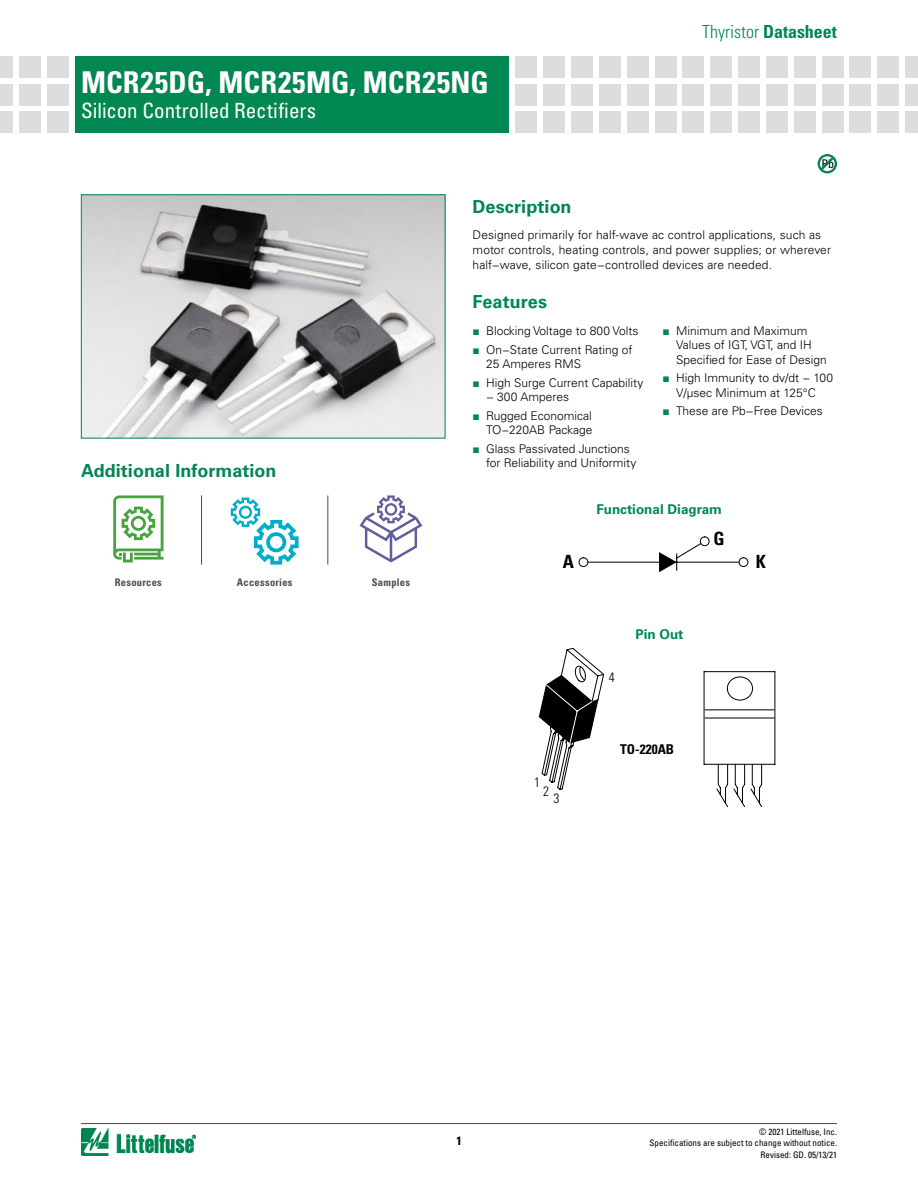
<style>
.page{position:relative;width:918px;height:1188px;background:#fff}
.page>*{position:absolute;margin:0;border:0;box-sizing:border-box;transform-origin:0 0}
.t1{font:700 condensed 30px "Univers LT Std";letter-spacing:.01em;color:#fff}
.t2{font:condensed 21px "Univers LT Std";color:#fff}
.t3{font:700 condensed 18.3px "Univers LT Std";color:#000}
.t4{font:700 18px "Univers LT Std";color:#008752}
.t5{font:300 condensed 18px "Univers LT Std";color:#008752}
.t6{font:700 13.5px "Univers LT Std";color:#008752}
.t7{font:700 condensed 13.5px "Univers LT Std";color:#000}
.t8{font:300 condensed 13.5px "Univers LT Std";color:#000}
.t9{font:300 12px/14.4px "Univers LT Std";color:#000}
.t10{font:condensed 12px "Univers LT Std";color:#000}
.t11{font:700 condensed 12px "Univers LT Std";color:#000}
.t12{font:700 condensed 10.5px "Univers LT Std";letter-spacing:.025em;color:#4d4d4f}
.t13{font:condensed 9px/10.8px "Univers LT Std";color:#000;text-align:right}
.s1{font-weight:700}
.s2{font-family:"Arial";font-weight:400;color:#008752}
</style>
<div class="page">
<hr style="left:81px;top:1123px;width:756px;height:1px;background:#4d4d4f">
<img style="left:81px;top:1129px;width:115px;height:26px">
<div style="left:75px;top:56px;width:434px;height:77px;background:#008752"></div>
<div style="left:47px;top:56px;width:21px;height:21px;background:#dcddde"></div>
<div style="left:47px;top:84px;width:21px;height:21px;background:#dcddde"></div>
<div style="left:47px;top:112px;width:21px;height:21px;background:#dcddde"></div>
<div style="left:19px;top:56px;width:21px;height:21px;background:#dcddde"></div>
<div style="left:19px;top:84px;width:21px;height:21px;background:#dcddde"></div>
<div style="left:19px;top:112px;width:21px;height:21px;background:#dcddde"></div>
<div style="left:0;top:56px;width:13px;height:21px;background:#dcddde"></div>
<div style="left:0;top:84px;width:13px;height:21px;background:#dcddde"></div>
<div style="left:0;top:112px;width:13px;height:21px;background:#dcddde"></div>
<div style="left:516px;top:56px;width:21px;height:21px;background:#dcddde"></div>
<div style="left:516px;top:84px;width:21px;height:21px;background:#dcddde"></div>
<div style="left:516px;top:112px;width:21px;height:21px;background:#dcddde"></div>
<div style="left:544px;top:56px;width:21px;height:21px;background:#dcddde"></div>
<div style="left:544px;top:84px;width:21px;height:21px;background:#dcddde"></div>
<div style="left:544px;top:112px;width:21px;height:21px;background:#dcddde"></div>
<div style="left:571px;top:56px;width:22px;height:21px;background:#dcddde"></div>
<div style="left:571px;top:84px;width:22px;height:21px;background:#dcddde"></div>
<div style="left:571px;top:112px;width:22px;height:21px;background:#dcddde"></div>
<div style="left:599px;top:56px;width:22px;height:21px;background:#dcddde"></div>
<div style="left:599px;top:84px;width:22px;height:21px;background:#dcddde"></div>
<div style="left:599px;top:112px;width:22px;height:21px;background:#dcddde"></div>
<div style="left:627px;top:56px;width:21px;height:21px;background:#dcddde"></div>
<div style="left:627px;top:84px;width:21px;height:21px;background:#dcddde"></div>
<div style="left:627px;top:112px;width:21px;height:21px;background:#dcddde"></div>
<div style="left:655px;top:56px;width:21px;height:21px;background:#dcddde"></div>
<div style="left:655px;top:84px;width:21px;height:21px;background:#dcddde"></div>
<div style="left:655px;top:112px;width:21px;height:21px;background:#dcddde"></div>
<div style="left:683px;top:56px;width:21px;height:21px;background:#dcddde"></div>
<div style="left:683px;top:84px;width:21px;height:21px;background:#dcddde"></div>
<div style="left:683px;top:112px;width:21px;height:21px;background:#dcddde"></div>
<div style="left:711px;top:56px;width:21px;height:21px;background:#dcddde"></div>
<div style="left:711px;top:84px;width:21px;height:21px;background:#dcddde"></div>
<div style="left:711px;top:112px;width:21px;height:21px;background:#dcddde"></div>
<div style="left:738px;top:56px;width:22px;height:21px;background:#dcddde"></div>
<div style="left:738px;top:84px;width:22px;height:21px;background:#dcddde"></div>
<div style="left:738px;top:112px;width:22px;height:21px;background:#dcddde"></div>
<div style="left:766px;top:56px;width:22px;height:21px;background:#dcddde"></div>
<div style="left:766px;top:84px;width:22px;height:21px;background:#dcddde"></div>
<div style="left:766px;top:112px;width:22px;height:21px;background:#dcddde"></div>
<div style="left:794px;top:56px;width:21px;height:21px;background:#dcddde"></div>
<div style="left:794px;top:84px;width:21px;height:21px;background:#dcddde"></div>
<div style="left:794px;top:112px;width:21px;height:21px;background:#dcddde"></div>
<div style="left:850px;top:56px;width:21px;height:21px;background:#dcddde"></div>
<div style="left:850px;top:84px;width:21px;height:21px;background:#dcddde"></div>
<div style="left:850px;top:112px;width:21px;height:21px;background:#dcddde"></div>
<div style="left:822px;top:56px;width:21px;height:21px;background:#dcddde"></div>
<div style="left:822px;top:84px;width:21px;height:21px;background:#dcddde"></div>
<div style="left:822px;top:112px;width:21px;height:21px;background:#dcddde"></div>
<div style="left:878px;top:56px;width:21px;height:21px;background:#dcddde"></div>
<div style="left:878px;top:84px;width:21px;height:21px;background:#dcddde"></div>
<div style="left:878px;top:112px;width:21px;height:21px;background:#dcddde"></div>
<div style="left:905px;top:56px;width:13px;height:21px;background:#dcddde"></div>
<div style="left:905px;top:84px;width:13px;height:21px;background:#dcddde"></div>
<div style="left:905px;top:112px;width:13px;height:21px;background:#dcddde"></div>
<img style="left:83px;top:196px;width:360px;height:240px">
<div style="left:81px;top:194px;width:364px;height:244px;border:1px solid #008752"></div>
<svg style="left:539px;top:648px;width:236px;height:159px"></svg>
<svg style="left:586px;top:543px;width:156px;height:29px"></svg>
<div style="left:739px;top:558px;width:9px;height:9px;background:#fff;border-radius:50%"></div>
<div style="left:739px;top:557px;width:9px;height:10px;border:1px solid #000;border-radius:50%"></div>
<div style="left:700px;top:537px;width:9px;height:9px;background:#fff;border-radius:50%"></div>
<div style="left:700px;top:537px;width:9px;height:9px;border:1px solid #000;border-radius:50%"></div>
<div style="left:579px;top:558px;width:9px;height:9px;background:#fff;border-radius:50%"></div>
<div style="left:579px;top:557px;width:9px;height:10px;border:1px solid #000;border-radius:50%"></div>
<svg style="left:818px;top:154px;width:19px;height:19px"></svg>
<hr style="left:201px;top:495px;width:1px;height:70px;background:#4d4d4f">
<hr style="left:327px;top:495px;width:1px;height:70px;background:#4d4d4f">
<svg style="left:113px;top:495px;width:51px;height:67px"></svg>
<svg style="left:231px;top:498px;width:68px;height:67px"></svg>
<svg style="left:359px;top:495px;width:63px;height:67px"></svg>
<h1 class="t1" style="left:81px;top:71px;width:409px">MCR25DG, MCR25MG, MCR25NG</h1>
<h2 class="t2" style="left:81px;top:103px;width:237px">Silicon Controlled Rectifiers</h2>
<h3 class="t4" style="left:473px;top:200px;width:101px">Description</h3>
<h3 class="t5" style="left:702px;top:25px;width:136px">Thyristor <span class="s1">Datasheet</span></h3>
<p class="t10" style="left:822px;top:159px;width:14px">Pb</p>
<p class="t9" style="left:473px;top:228px;width:360px;line-height:15px">Designed primarily for half-wave ac control applications, such as motor controls, heating controls, and power supplies; or wherever half−wave, silicon gate−controlled devices are needed.</p>
<h3 class="t4" style="left:81px;top:464px;width:197px">Additional Information</h3>
<p class="t12" style="left:115px;top:579px;width:49px">Resources</p>
<p class="t12" style="left:237px;top:579px;width:57px">Accessories</p>
<p class="t12" style="left:372px;top:579px;width:40px">Samples</p>
<h3 class="t4" style="left:473px;top:294px;width:76px">Features</h3>
<p class="t9" style="left:473px;top:324px;width:167px"><span class="s2">■</span> Blocking Voltage to 800 Volts</p>
<p class="t9" style="left:486px;top:343px;width:148px;text-indent:-14px"><span class="s2">■</span> On−State Current Rating of<br>25 Amperes RMS</p>
<p class="t9" style="left:486px;top:376px;width:159px;text-indent:-14px"><span class="s2">■</span> High Surge Current Capability − 300 Amperes</p>
<p class="t9" style="left:473px;top:409px;width:121px;text-align:right"><span class="s2">■</span> Rugged Economical<br>TO−220AB Package</p>
<p class="t9" style="left:486px;top:442px;width:152px;text-indent:-14px"><span class="s2">■</span> Glass Passivated Junctions for Reliability and Uniformity</p>
<p class="t9" style="left:676px;top:324px;width:152px;text-indent:-14px"><span class="s2">■</span> Minimum and Maximum<br>Values of IGT, VGT, and IH<br>Specified for Ease of Design</p>
<p class="t9" style="left:663px;top:372px;width:172px;text-align:center"><span class="s2">■</span> High Immunity to dv/dt − 100<br>V/μsec Minimum at 125°C</p>
<p class="t9" style="left:663px;top:405px;width:162px"><span class="s2">■</span> These are Pb−Free Devices</p>
<p class="t6" style="left:597px;top:504px;width:127px">Functional Diagram</p>
<h3 class="t3" style="left:563px;top:555px;width:13px">A</h3>
<p class="t8" style="left:534px;top:777px;width:7px">1</p>
<p class="t8" style="left:543px;top:787px;width:7px">2</p>
<p class="t8" style="left:553px;top:793px;width:7px">3</p>
<h3 class="t3" style="left:714px;top:532px;width:13px">G</h3>
<p class="t8" style="left:609px;top:672px;width:7px">4</p>
<p class="t6" style="left:636px;top:629px;width:50px">Pin Out</p>
<p class="t7" style="left:620px;top:744px;width:55px">TO-220AB</p>
<h3 class="t3" style="left:756px;top:555px;width:12px">K</h3>
<p class="t11" style="left:456px;top:1136px;width:7px">1</p>
<p class="t13" style="left:650px;top:1127px;width:189px">© 2021 Littelfuse, Inc.<br>Specifications are subject to change without notice.</p>
<p class="t13" style="left:761px;top:1150px;width:78px">Revised: GD. 05/13/21</p>
</div>
